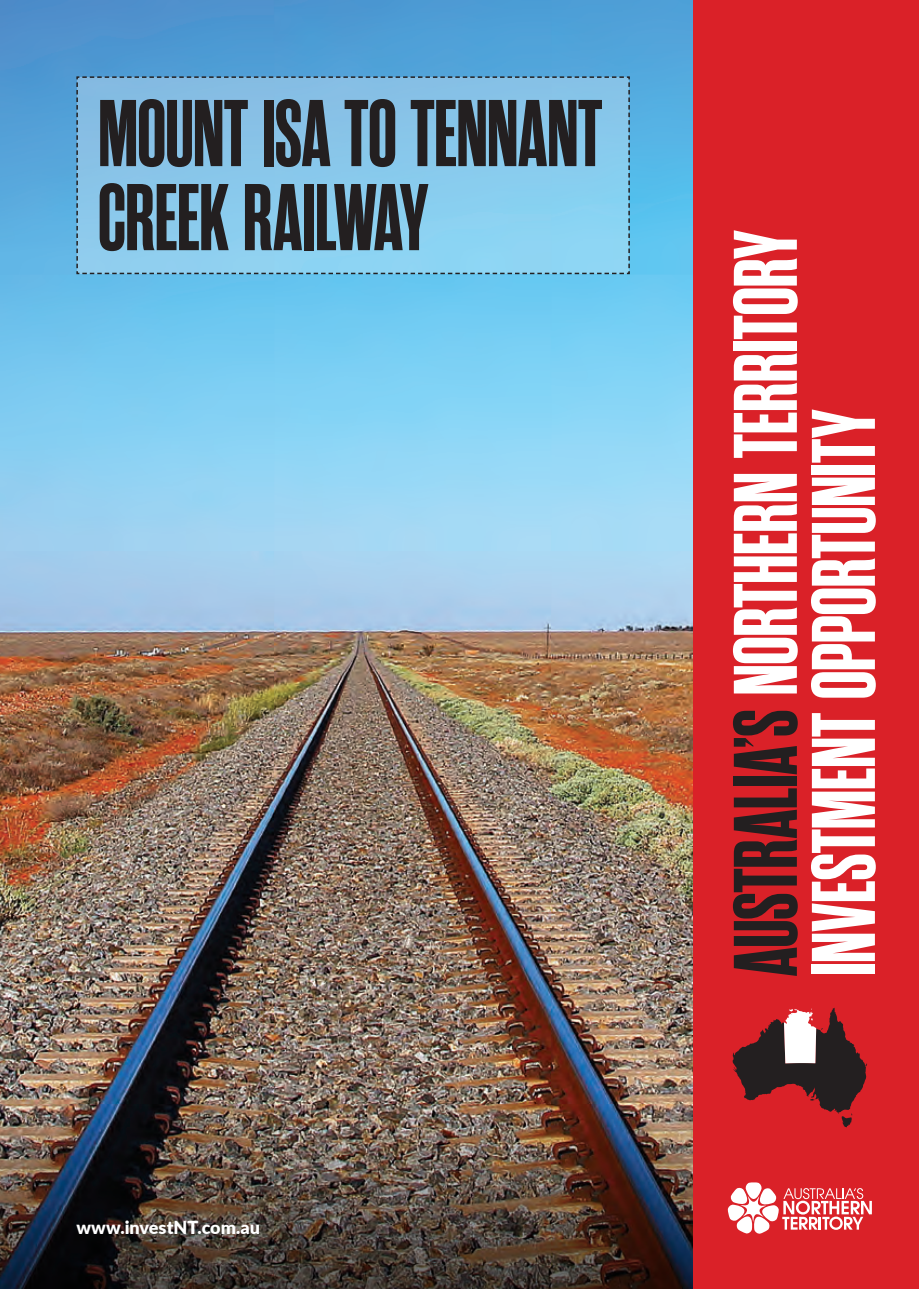
<style>
.page{position:relative;width:919px;height:1289px;background:#fff}
.page>*{position:absolute;margin:0;border:0;box-sizing:border-box;transform-origin:0 0}
.t1{font:700 94.5px/84px "Rama Gothic M";letter-spacing:-.01em;color:#231f20;scale:.95 1}
.t2{font:700 90px "Rama Gothic M";letter-spacing:-.005em;color:#fff}
.t3{font:900 18px "Lato";color:#fff}
.s1{color:#231f20}
</style>
<div class="page">
<img style="left:0;top:0;width:693px;height:1106px">
<img style="left:0;top:1106px;width:693px;height:182px">
<svg style="left:76px;top:76px;width:554px;height:199px;background:#87c6e8"></svg>
<div style="left:693px;top:0;width:225px;height:1288px;background:#da2128"></div>
<svg style="left:732px;top:1007px;width:135px;height:120px"></svg>
<svg style="left:727px;top:1182px;width:144px;height:51px"></svg>
<p class="t1" style="left:98px;top:94px;width:532px">MOUNT ISA TO TENNANT<br>CREEK RAILWAY</p>
<p class="t3" style="left:77px;top:1213px;width:185px">www.investNT.com.au</p>
<p class="t2" style="left:720px;top:976px;width:748px;rotate:-90deg"><span class="s1">AUSTRALIA’S</span> NORTHERN TERRITORY</p>
<p class="t2" style="left:798px;top:976px;width:568px;rotate:-90deg">INVESTMENT OPPORTUNITY</p>
</div>
